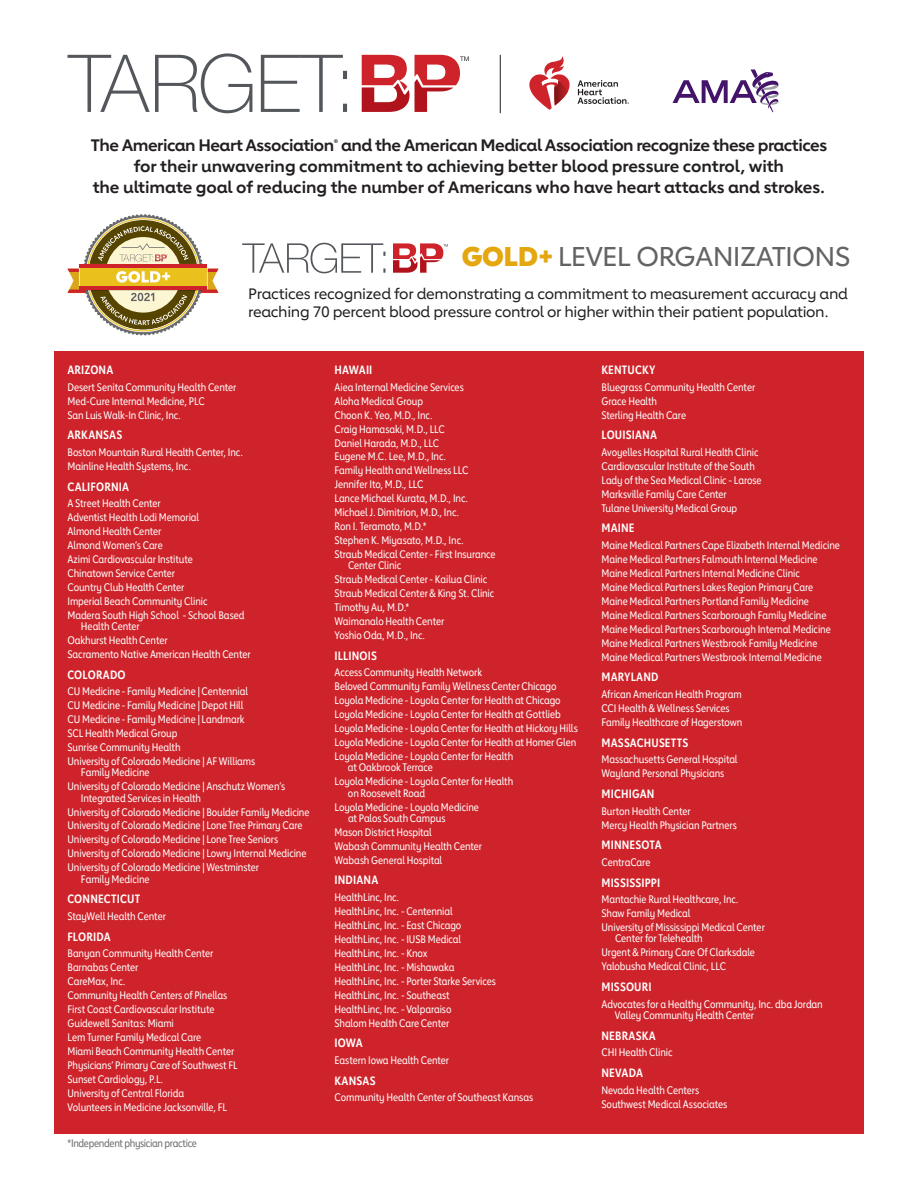
<style>
.page{position:relative;width:918px;height:1188px;background:#fff}
.page>*{position:absolute;margin:0;border:0;box-sizing:border-box;transform-origin:0 0}
.Gold_title{font:500 27px "Lub Dub";letter-spacing:-.03em;color:#636366}
.Intro{font:700 16.5px/21px "Lub Dub";letter-spacing:-.01em;color:#231f20;text-align:center}
.Gold_Intro{font:500 15px/18px "Lub Dub";letter-spacing:-.025em;color:#231f20}
.t1{font:700 12px "Lub Dub Condensed";letter-spacing:.015em;color:#fff}
.t2{font:10.8px/14px "Lub Dub Condensed";letter-spacing:-.01em;color:#fff}
.t3{font:10.8px "Lub Dub Condensed";letter-spacing:-.03em;color:#6c6d70}
.s1{font-weight:800;color:#e5a710}
</style>
<div class="page">
<div style="left:54px;top:351px;width:810px;height:783px;background:#ce232a"></div>
<svg style="left:67px;top:214px;width:152px;height:121px"></svg>
<hr style="left:80px;top:286px;width:127px;height:3px;background:#ce232a">
<hr style="left:80px;top:265px;width:127px;height:3px;background:#ce232a">
<svg style="left:242px;top:243px;width:143px;height:30px"></svg>
<svg style="left:393px;top:243px;width:55px;height:30px"></svg>
<svg style="left:68px;top:53px;width:184px;height:60px"></svg>
<svg style="left:261px;top:55px;width:86px;height:57px"></svg>
<svg style="left:362px;top:55px;width:107px;height:57px"></svg>
<hr style="left:500px;top:55px;width:1px;height:58px;background:#231f20">
<svg style="left:578px;top:80px;width:51px;height:24px"></svg>
<svg style="left:529px;top:56px;width:41px;height:54px"></svg>
<svg style="left:673px;top:70px;width:105px;height:42px"></svg>
<p class="Intro" style="left:91px;top:135px;width:738px">The American Heart Association<sup>®</sup> and the American Medical Association recognize these practices for their unwavering commitment to achieving better blood pressure control, with<br>the ultimate goal of reducing the number of Americans who have heart attacks and strokes.</p>
<h1 class="Gold_title" style="left:462px;top:240px;width:390px"><span class="s1">GOLD+</span> LEVEL ORGANIZATIONS</h1>
<p class="Gold_Intro" style="left:248px;top:285px;width:601px">Practices recognized for demonstrating a commitment to measurement accuracy and reaching 70 percent blood pressure control or higher within their patient population.</p>
<p class="t1" style="left:68px;top:363px;width:47px">ARIZONA</p>
<p class="t2" style="left:68px;top:380px;width:170px">Desert Senita Community Health Center<br>Med-Cure Internal Medicine, PLC<br>San Luis Walk-In Clinic, Inc.</p>
<p class="t1" style="left:68px;top:428px;width:56px">ARKANSAS</p>
<p class="t2" style="left:68px;top:445px;width:177px">Boston Mountain Rural Health Center, Inc.<br>Mainline Health Systems, Inc.</p>
<p class="t1" style="left:68px;top:479px;width:63px">CALIFORNIA</p>
<p class="t2" style="left:68px;top:496px;width:179px">A Street Health Center<br>Adventist Health Lodi Memorial<br>Almond Health Center<br>Almond Women’s Care<br>Azimi Cardiovascular Institute<br>Chinatown Service Center<br>Country Club Health Center<br>Imperial Beach Community Clinic<br>Madera South High School - School Based</p>
<p class="t2" style="left:68px;top:619px;width:185px;text-indent:13px">Health Center<br>Oakhurst Health Center<br>Sacramento Native American Health Center</p>
<p class="t1" style="left:68px;top:667px;width:60px">COLORADO</p>
<p class="t2" style="left:68px;top:684px;width:189px">CU Medicine - Family Medicine | Centennial CU Medicine - Family Medicine | Depot Hill CU Medicine - Family Medicine | Landmark SCL Health Medical Group<br>Sunrise Community Health<br>University of Colorado Medicine | AF Williams</p>
<p class="t2" style="left:68px;top:765px;width:219px;text-indent:13px">Family Medicine<br>University of Colorado Medicine | Anschutz Women’s</p>
<p class="t2" style="left:68px;top:791px;width:244px;text-indent:13px">Integrated Services in Health<br>University of Colorado Medicine | Boulder Family Medicine University of Colorado Medicine | Lone Tree Primary Care University of Colorado Medicine | Lone Tree Seniors University of Colorado Medicine | Lowry Internal Medicine University of Colorado Medicine | Westminster</p>
<p class="t2" style="left:81px;top:872px;width:70px">Family Medicine</p>
<p class="t1" style="left:68px;top:892px;width:74px">CONNECTICUT</p>
<p class="t2" style="left:68px;top:909px;width:100px">StayWell Health Center</p>
<p class="t1" style="left:68px;top:929px;width:45px">FLORIDA</p>
<p class="t2" style="left:68px;top:946px;width:172px">Banyan Community Health Center<br>Barnabas Center<br>CareMax, Inc.<br>Community Health Centers of Pinellas<br>First Coast Cardiovascular Institute<br>Guidewell Sanitas: Miami<br>Lem Turner Family Medical Care<br>Miami Beach Community Health Center<br>Physicians’ Primary Care of Southwest FL<br>Sunset Cardiology, P.L.<br>University of Central Florida<br>Volunteers in Medicine Jacksonville, FL</p>
<p class="t3" style="left:68px;top:1137px;width:131px">*Independent physician practice</p>
<p class="t1" style="left:334px;top:363px;width:40px">HAWAII</p>
<p class="t2" style="left:334px;top:380px;width:163px">Aiea Internal Medicine Services<br>Aloha Medical Group<br>Choon K. Yeo, M.D., Inc.<br>Craig Hamasaki, M.D., LLC<br>Daniel Harada, M.D., LLC<br>Eugene M.C. Lee, M.D., Inc.<br>Family Health and Wellness LLC<br>Jennifer Ito, M.D., LLC<br>Lance Michael Kurata, M.D., Inc.<br>Michael J. Dimitrion, M.D., Inc.<br>Ron I. Teramoto, M.D.*<br>Stephen K. Miyasato, M.D., Inc.<br>Straub Medical Center - First Insurance</p>
<p class="t2" style="left:335px;top:559px;width:161px;text-indent:13px">Center Clinic<br>Straub Medical Center - Kailua Clinic<br>Straub Medical Center &amp; King St. Clinic<br>Timothy Au, M.D.*<br>Waimanalo Health Center<br>Yoshio Oda, M.D., Inc.</p>
<p class="t1" style="left:334px;top:648px;width:44px">ILLINOIS</p>
<p class="t2" style="left:334px;top:666px;width:245px">Access Community Health Network<br>Beloved Community Family Wellness Center Chicago Loyola Medicine - Loyola Center for Health at Chicago Loyola Medicine - Loyola Center for Health at Gottlieb Loyola Medicine - Loyola Center for Health at Hickory Hills Loyola Medicine - Loyola Center for Health at Homer Glen Loyola Medicine - Loyola Center for Health</p>
<p class="t2" style="left:335px;top:761px;width:180px;text-indent:13px">at Oakbrook Terrace<br>Loyola Medicine - Loyola Center for Health</p>
<p class="t2" style="left:335px;top:786px;width:146px;text-indent:13px">on Roosevelt Road<br>Loyola Medicine - Loyola Medicine</p>
<p class="t2" style="left:335px;top:811px;width:149px;text-indent:13px">at Palos South Campus<br>Mason District Hospital<br>Wabash Community Health Center<br>Wabash General Hospital</p>
<p class="t1" style="left:334px;top:873px;width:45px">INDIANA</p>
<p class="t2" style="left:334px;top:890px;width:163px">HealthLinc, Inc.<br>HealthLinc, Inc. - Centennial<br>HealthLinc, Inc. - East Chicago<br>HealthLinc, Inc. - IUSB Medical<br>HealthLinc, Inc. - Knox<br>HealthLinc, Inc. - Mishawaka<br>HealthLinc, Inc. - Porter Starke Services<br>HealthLinc, Inc. - Southeast<br>HealthLinc, Inc. - Valparaiso<br>Shalom Health Care Center</p>
<p class="t1" style="left:334px;top:1036px;width:30px">IOWA</p>
<p class="t2" style="left:334px;top:1053px;width:116px">Eastern Iowa Health Center</p>
<p class="t1" style="left:334px;top:1073px;width:43px">KANSAS</p>
<p class="t2" style="left:334px;top:1090px;width:200px">Community Health Center of Southeast Kansas</p>
<p class="t1" style="left:602px;top:363px;width:56px">KENTUCKY</p>
<p class="t2" style="left:602px;top:380px;width:155px">Bluegrass Community Health Center<br>Grace Health<br>Sterling Health Care</p>
<p class="t1" style="left:602px;top:428px;width:57px">LOUISIANA</p>
<p class="t2" style="left:602px;top:445px;width:162px">Avoyelles Hospital Rural Health Clinic Cardiovascular Institute of the South Lady of the Sea Medical Clinic - Larose Marksville Family Care Center<br>Tulane University Medical Group</p>
<p class="t1" style="left:602px;top:521px;width:35px">MAINE</p>
<p class="t2" style="left:602px;top:538px;width:240px">Maine Medical Partners Cape Elizabeth Internal Medicine Maine Medical Partners Falmouth Internal Medicine Maine Medical Partners Internal Medicine Clinic<br>Maine Medical Partners Lakes Region Primary Care Maine Medical Partners Portland Family Medicine<br>Maine Medical Partners Scarborough Family Medicine Maine Medical Partners Scarborough Internal Medicine Maine Medical Partners Westbrook Family Medicine Maine Medical Partners Westbrook Internal Medicine</p>
<p class="t1" style="left:602px;top:670px;width:59px">MARYLAND</p>
<p class="t2" style="left:602px;top:687px;width:142px">African American Health Program<br>CCI Health &amp; Wellness Services<br>Family Healthcare of Hagerstown</p>
<p class="t1" style="left:602px;top:735px;width:88px">MASSACHUSETTS</p>
<p class="t2" style="left:602px;top:752px;width:138px">Massachusetts General Hospital<br>Wayland Personal Physicians</p>
<p class="t1" style="left:602px;top:787px;width:55px">MICHIGAN</p>
<p class="t2" style="left:602px;top:804px;width:137px">Burton Health Center<br>Mercy Health Physician Partners</p>
<p class="t1" style="left:602px;top:838px;width:62px">MINNESOTA</p>
<p class="t2" style="left:602px;top:855px;width:50px">CentraCare</p>
<p class="t1" style="left:602px;top:875px;width:60px">MISSISSIPPI</p>
<p class="t2" style="left:602px;top:892px;width:165px">Mantachie Rural Healthcare, Inc.<br>Shaw Family Medical<br>University of Mississippi Medical Center</p>
<p class="t2" style="left:602px;top:932px;width:155px;text-indent:13px">Center for Telehealth<br>Urgent &amp; Primary Care Of Clarksdale<br>Yalobusha Medical Clinic, LLC</p>
<p class="t1" style="left:602px;top:980px;width:52px">MISSOURI</p>
<p class="t2" style="left:615px;top:998px;width:209px;line-height:11.2px;text-indent:-13px">Advocates for a Healthy Community, Inc. dba Jordan<br>Valley Community Health Center</p>
<p class="t1" style="left:602px;top:1028px;width:56px">NEBRASKA</p>
<p class="t2" style="left:602px;top:1045px;width:73px">CHI Health Clinic</p>
<p class="t1" style="left:602px;top:1066px;width:43px">NEVADA</p>
<p class="t2" style="left:602px;top:1083px;width:127px">Nevada Health Centers<br>Southwest Medical Associates</p>
</div>
